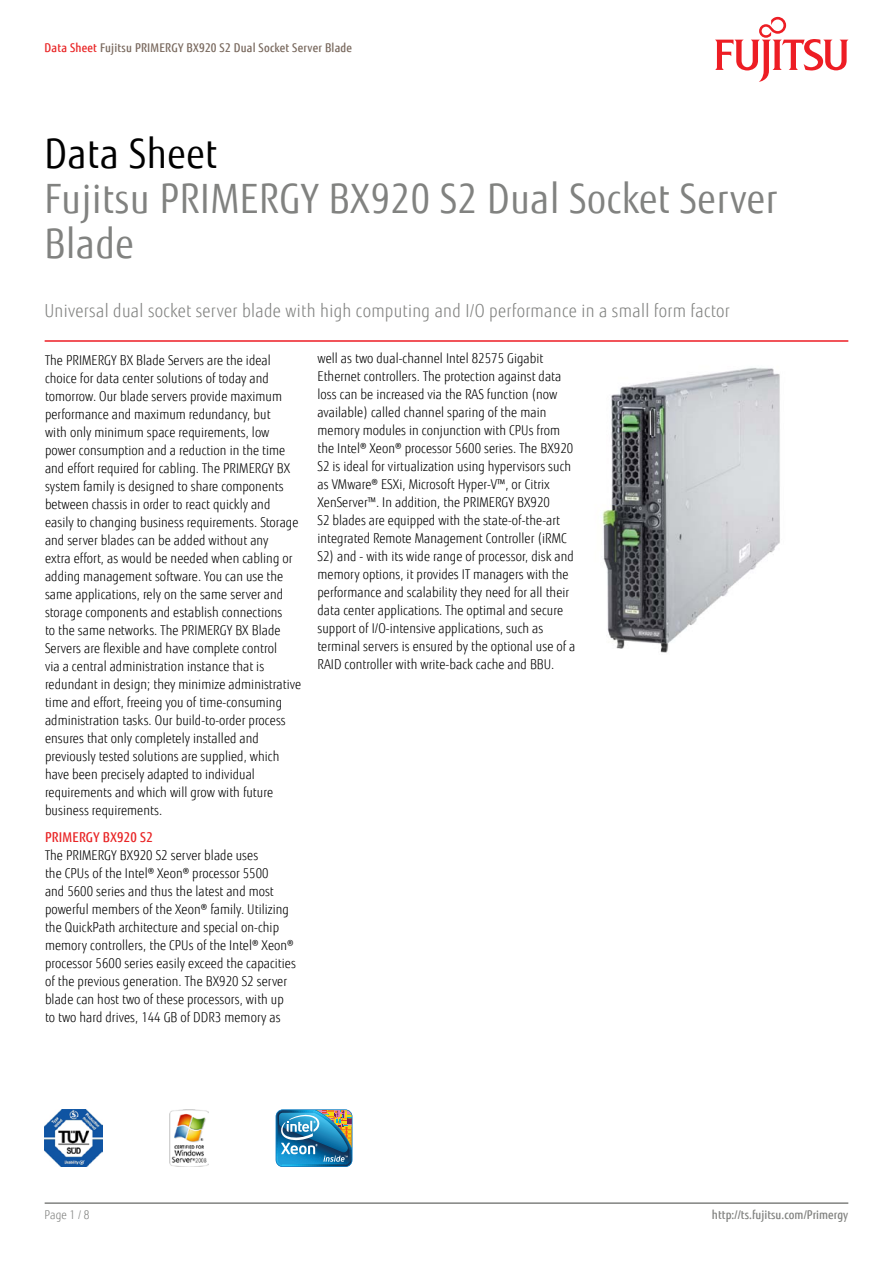
<style>
.page{position:relative;width:893px;height:1263px;background:#fff}
.page>*{position:absolute;margin:0;border:0;box-sizing:border-box;transform-origin:0 0}
.t1{font:40.5px/45px "Fujitsu Sans";letter-spacing:.02em;color:#818280;scale:.9 1}
.t2{font:40.5px "Fujitsu Sans";letter-spacing:.02em;color:#000;scale:.9 1}
.t3{font:300 18px "Fujitsu Sans";letter-spacing:.02em;color:#818280;scale:.9 1}
.t4{font:300 13.5px/18px "Fujitsu Sans";letter-spacing:.005em;color:#000;scale:.9 1}
.t5{font:500 13.5px "Fujitsu Sans";letter-spacing:.02em;color:#e82425;scale:.9 1}
.t6{font:500 12px "Fujitsu Sans";letter-spacing:.02em;color:#79695e;scale:.9 1}
.t7{font:500 12px "Fujitsu Sans";letter-spacing:.005em;color:#818280;scale:.9 1}
.t8{font:300 12px "Fujitsu Sans";color:#818280;scale:.9 1}
.s1{color:#e92425}
</style>
<div class="page">
<hr style="left:45px;top:1202px;width:803px;height:2px;background:#818280">
<hr style="left:45px;top:340px;width:803px;height:2px;background:#ed1d24">
<svg style="left:715px;top:17px;width:133px;height:65px"></svg>
<img style="left:602px;top:368px;width:178px;height:285px">
<img style="left:45px;top:1109px;width:57px;height:58px">
<img style="left:169px;top:1109px;width:40px;height:58px">
<img style="left:276px;top:1109px;width:76px;height:58px">
<p class="t6" style="left:45px;top:40px;width:343px"><span class="s1">Data Sheet</span> Fujitsu PRIMERGY BX920 S2 Dual Socket Server Blade</p>
<h1 class="t2" style="left:45px;top:130px;width:193px">Data Sheet</h1>
<h1 class="t1" style="left:45px;top:177px;width:816px">Fujitsu PRIMERGY BX920 S2 Dual Socket Server<br>Blade</h1>
<h2 class="t3" style="left:45px;top:300px;width:763px">Universal dual socket server blade with high computing and I/O performance in a small form factor</h2>
<p class="t4" style="left:45px;top:351px;width:286px">The PRIMERGY BX Blade Servers are the ideal choice for data center solutions of today and tomorrow. Our blade servers provide maximum performance and maximum redundancy, but<br>with only minimum space requirements, low power consumption and a reduction in the time and effort required for cabling. The PRIMERGY BX system family is designed to share components between chassis in order to react quickly and easily to changing business requirements. Storage and server blades can be added without any<br>extra effort, as would be needed when cabling or adding management software. You can use the same applications, rely on the same server and storage components and establish connections<br>to the same networks. The PRIMERGY BX Blade Servers are flexible and have complete control<br>via a central administration instance that is redundant in design; they minimize administrative time and effort, freeing you of time-consuming administration tasks. Our build-to-order process ensures that only completely installed and previously tested solutions are supplied, which have been precisely adapted to individual requirements and which will grow with future business requirements.</p>
<p class="t5" style="left:45px;top:828px;width:121px">PRIMERGY BX920 S2</p>
<p class="t4" style="left:45px;top:846px;width:280px">The PRIMERGY BX920 S2 server blade uses<br>the CPUs of the Intel® Xeon® processor 5500<br>and 5600 series and thus the latest and most powerful members of the Xeon® family. Utilizing the QuickPath architecture and special on-chip memory controllers, the CPUs of the Intel® Xeon® processor 5600 series easily exceed the capacities of the previous generation. The BX920 S2 server blade can host two of these processors, with up to two hard drives, 144 GB of DDR3 memory as</p>
<p class="t4" style="left:317px;top:350px;width:288px">well as two dual-channel Intel 82575 Gigabit Ethernet controllers. The protection against data loss can be increased via the RAS function (now available) called channel sparing of the main memory modules in conjunction with CPUs from the Intel® Xeon® processor 5600 series. The BX920<br>S2 is ideal for virtualization using hypervisors such as VMware® ESXi, Microsoft Hyper-V™, or Citrix XenServer™. In addition, the PRIMERGY BX920<br>S2 blades are equipped with the state-of-the-art integrated Remote Management Controller (iRMC S2) and - with its wide range of processor, disk and memory options, it provides IT managers with the performance and scalability they need for all their data center applications. The optimal and secure support of I/O-intensive applications, such as terminal servers is ensured by the optional use of a RAID controller with write-back cache and BBU.</p>
<p class="t8" style="left:45px;top:1208px;width:51px">Page 1 / 8</p>
<p class="t7" style="left:712px;top:1208px;width:153px">http://ts.fujitsu.com/Primergy</p>
</div>
